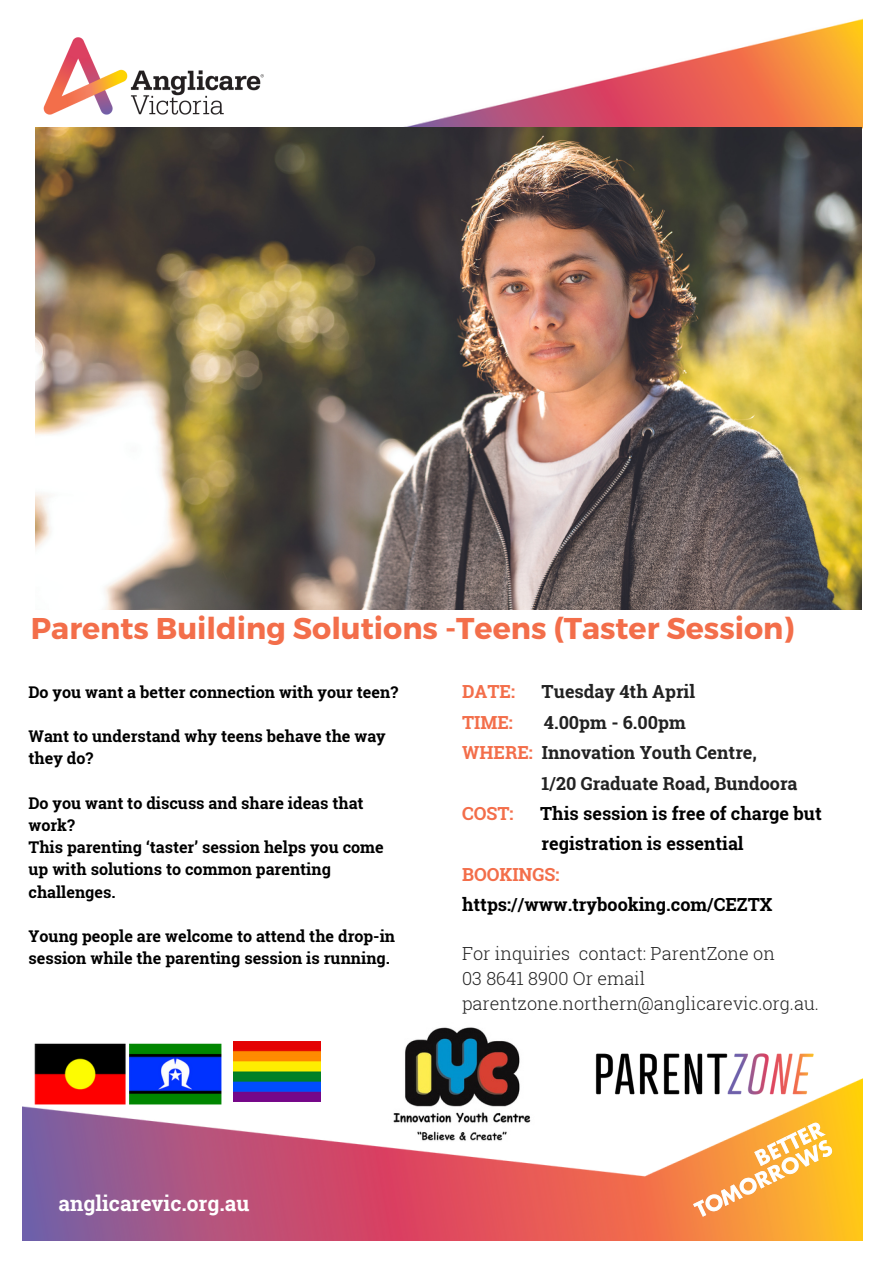
<style>
.page{position:relative;width:894px;height:1264px;background:#fff}
.page>*{position:absolute;margin:0;border:0;box-sizing:border-box;transform-origin:0 0}
.t1{font:700 30px "Montserrat";color:#f36e4a}
.t2{font:700 21px "Roboto Slab";color:#fff}
.t3{font:300 18px/24.8px "Roboto Slab";color:#222}
.t4{font:700 18px/30.5px "Roboto Slab";color:#000}
.t5{font:700 18px "Roboto Slab";color:#222}
.t6{font:700 18px "Roboto Slab";color:#f36e4a}
.t7{font:700 16.2px/22.2px "Roboto Slab";color:#000}
.s1{color:#f36e4a}
</style>
<div class="page">
<img style="left:23px;top:53px;width:839px;height:1187px">
<img style="left:23px;top:37px;width:270px;height:79px">
<img style="left:233px;top:1041px;width:87px;height:60px">
<img style="left:31px;top:1040px;width:195px;height:68px">
<img style="left:678px;top:1109px;width:171px;height:121px">
<img style="left:584px;top:1036px;width:239px;height:76px">
<img style="left:36px;top:128px;width:825px;height:482px">
<img style="left:388px;top:1022px;width:147px;height:124px">
<h1 class="t1" style="left:31px;top:609px;width:764px">Parents Building Solutions -Teens (Taster Session)</h1>
<p class="t7" style="left:28px;top:680px;width:371px">Do you want a better connection with your teen?</p>
<p class="t7" style="left:28px;top:724px;width:359px">Want to understand why teens behave the way they do?</p>
<p class="t7" style="left:28px;top:791px;width:357px">Do you want to discuss and share ideas that work?<br>This parenting ‘taster’ session helps you come up with solutions to common parenting challenges.</p>
<p class="t7" style="left:28px;top:924px;width:368px">Young people are welcome to attend the drop-in session while the parenting session is running.</p>
<p class="t6" style="left:462px;top:679px;width:54px">DATE:</p>
<p class="t5" style="left:541px;top:679px;width:155px">Tuesday 4th April</p>
<p class="t6" style="left:462px;top:710px;width:52px">TIME:</p>
<p class="t5" style="left:543px;top:710px;width:143px">4.00pm - 6.00pm</p>
<p class="t5" style="left:462px;top:740px;width:296px"><span class="s1">WHERE:</span> Innovation Youth Centre,</p>
<p class="t5" style="left:541px;top:770px;width:257px">1/20 Graduate Road, Bundoora</p>
<p class="t6" style="left:462px;top:801px;width:53px">COST:</p>
<p class="t4" style="left:540px;top:797px;width:283px">This session is free of charge but registration is essential</p>
<p class="t6" style="left:462px;top:862px;width:99px">BOOKINGS:</p>
<p class="t4" style="left:462px;top:889px;width:312px">https://www.trybooking.com/CEZTX</p>
<p class="t3" style="left:462px;top:940px;width:358px">For inquiries contact: ParentZone on<br>03 8641 8900 Or email parentzone.northern@anglicarevic.org.au.</p>
<p class="t2" style="left:59px;top:1189px;width:192px">anglicarevic.org.au</p>
</div>
